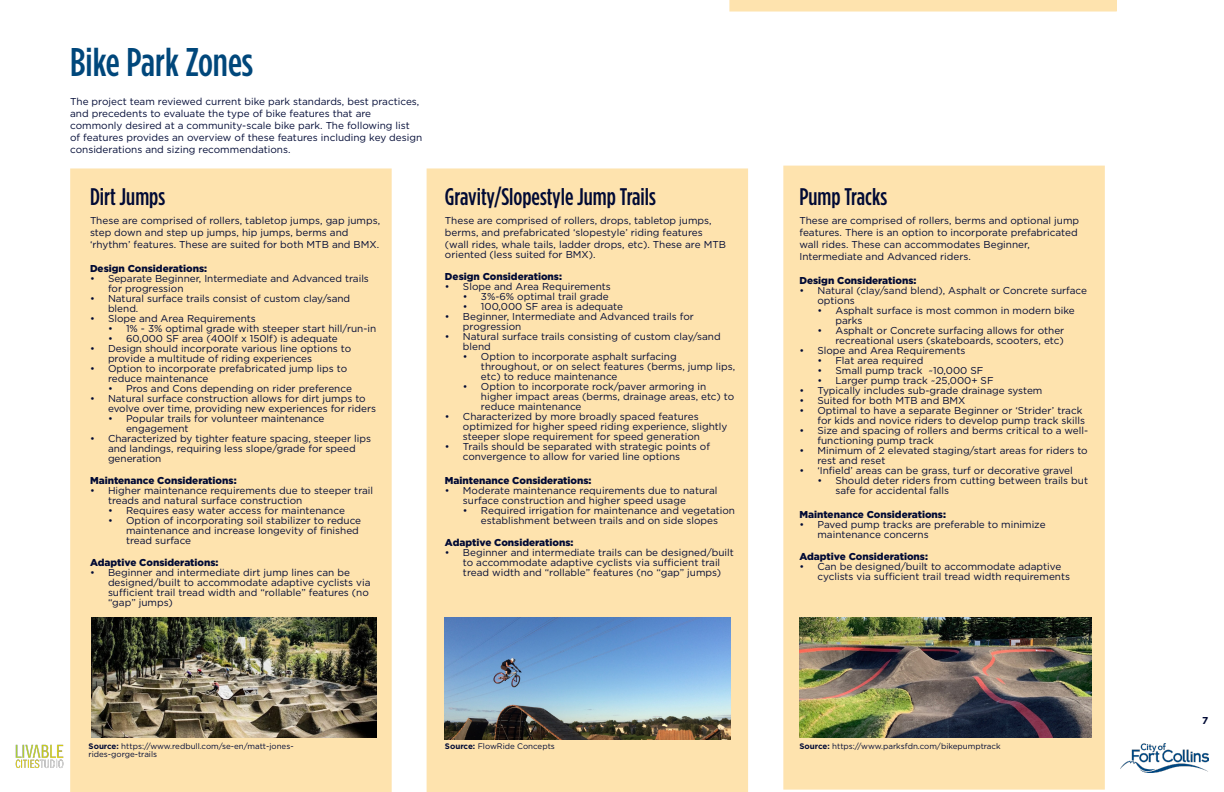
<style>
.page{position:relative;width:1224px;height:792px;background:#fff}
.page>*{position:absolute;margin:0;border:0;box-sizing:border-box;transform-origin:0 0}
.t1{font:500 40px "Gotham Condensed";color:#00477b}
.SubHeadings_Intro{font:500 24px "Gotham Condensed";color:#010a35}
.Regular_Paragraph{font:10px/10px "Gotham";color:#010a35}
.Regular_Paragraph-2{font:900 10px "Gotham";color:#010a35}
.Regular_Paragraph-3{font:700 10px "Gotham";color:#010a35}
.Source{font:8px/8px "Gotham";color:#010a35}
.s1{font-weight:700}
</style>
<div class="page">
<div style="left:784px;top:167px;width:320px;height:622px;background:#fee3ae"></div>
<div style="left:783px;top:166px;width:322px;height:624px;border:2px solid #fee3ae"></div>
<img style="left:799px;top:618px;width:292px;height:120px">
<div style="left:71px;top:169px;width:320px;height:623px;background:#fee3ae"></div>
<div style="left:70px;top:168px;width:322px;height:624px;border:2px solid #fee3ae"></div>
<div style="left:428px;top:169px;width:319px;height:623px;background:#fee3ae"></div>
<div style="left:427px;top:168px;width:321px;height:624px;border:2px solid #fee3ae"></div>
<img style="left:91px;top:618px;width:286px;height:120px">
<img style="left:445px;top:618px;width:286px;height:121px">
<img style="left:15px;top:744px;width:49px;height:24px">
<img style="left:1120px;top:744px;width:88px;height:29px">
<div style="left:730px;top:1px;width:386px;height:10px;background:#fee3ae"></div>
<div style="left:729px;top:0;width:388px;height:12px;border:1px solid #fee3ae"></div>
<p class="t1" style="left:70px;top:39px;width:185px">Bike Park Zones</p>
<p class="Regular_Paragraph" style="left:70px;top:95px;width:354px;line-height:12px">The project team reviewed current bike park standards, best practices, and precedents to evaluate the type of bike features that are commonly desired at a community-scale bike park. The following list of features provides an overview of these features including key design considerations and sizing recommendations.</p>
<p class="SubHeadings_Intro" style="left:90px;top:183px;width:77px">Dirt Jumps</p>
<p class="SubHeadings_Intro" style="left:445px;top:183px;width:212px">Gravity/Slopestyle Jump Trails</p>
<p class="Regular_Paragraph" style="left:90px;top:214px;width:292px;line-height:12px">These are comprised of rollers, tabletop jumps, gap jumps, step down and step up jumps, hip jumps, berms and ‘rhythm’ features. These are suited for both MTB and BMX.</p>
<p class="Regular_Paragraph-2" style="left:90px;top:262px;width:119px">Design Considerations:</p>
<p class="Regular_Paragraph" style="left:108px;top:273px;width:262px;text-indent:-18px">• Separate Beginner, Intermediate and Advanced trails for progression</p>
<p class="Regular_Paragraph" style="left:108px;top:293px;width:244px;text-indent:-18px">• Natural surface trails consist of custom clay/sand blend.</p>
<p class="Regular_Paragraph" style="left:90px;top:313px;width:167px">• Slope and Area Requirements</p>
<p class="Regular_Paragraph" style="left:108px;top:323px;width:270px">• 1% - 3% optimal grade with steeper start hill/run-in</p>
<p class="Regular_Paragraph" style="left:108px;top:333px;width:231px">• 60,000 SF area (400lf x 150lf) is adequate</p>
<p class="Regular_Paragraph" style="left:108px;top:343px;width:245px;text-indent:-18px">• Design should incorporate various line options to provide a multitude of riding experiences</p>
<p class="Regular_Paragraph" style="left:108px;top:363px;width:241px;text-indent:-18px">• Option to incorporate prefabricated jump lips to reduce maintenance</p>
<p class="Regular_Paragraph" style="left:108px;top:383px;width:245px">• Pros and Cons depending on rider preference</p>
<p class="Regular_Paragraph" style="left:108px;top:393px;width:270px;text-indent:-18px">• Natural surface construction allows for dirt jumps to evolve over time, providing new experiences for riders</p>
<p class="Regular_Paragraph" style="left:126px;top:413px;width:200px;text-indent:-18px">• Popular trails for volunteer maintenance engagement</p>
<p class="Regular_Paragraph" style="left:108px;top:433px;width:264px;text-indent:-18px">• Characterized by tighter feature spacing, steeper lips and landings, requiring less slope/grade for speed generation</p>
<p class="Regular_Paragraph-2" style="left:90px;top:474px;width:148px">Maintenance Considerations:</p>
<p class="Regular_Paragraph" style="left:108px;top:485px;width:267px;text-indent:-18px">• Higher maintenance requirements due to steeper trail treads and natural surface construction</p>
<p class="Regular_Paragraph" style="left:108px;top:505px;width:238px">• Requires easy water access for maintenance</p>
<p class="Regular_Paragraph" style="left:126px;top:515px;width:237px;text-indent:-18px">• Option of incorporating soil stabilizer to reduce maintenance and increase longevity of finished tread surface</p>
<p class="Regular_Paragraph-2" style="left:90px;top:556px;width:130px">Adaptive Considerations:</p>
<p class="Regular_Paragraph" style="left:108px;top:567px;width:264px;text-indent:-18px">• Beginner and intermediate dirt jump lines can be designed/built to accommodate adaptive cyclists via sufficient trail tread width and “rollable” features (no “gap” jumps)</p>
<p class="Regular_Paragraph" style="left:445px;top:214px;width:283px;line-height:12px">These are comprised of rollers, drops, tabletop jumps, berms, and prefabricated ‘slopestyle’ riding features (wall rides, whale tails, ladder drops, etc). These are MTB</p>
<p class="Regular_Paragraph" style="left:445px;top:249px;width:152px">oriented (less suited for BMX).</p>
<p class="Regular_Paragraph-2" style="left:445px;top:270px;width:119px">Design Considerations:</p>
<p class="Regular_Paragraph" style="left:445px;top:281px;width:167px">• Slope and Area Requirements</p>
<p class="Regular_Paragraph" style="left:463px;top:291px;width:147px">• 3%-6% optimal trail grade</p>
<p class="Regular_Paragraph" style="left:463px;top:301px;width:161px">• 100,000 SF area is adequate</p>
<p class="Regular_Paragraph" style="left:463px;top:311px;width:232px;text-indent:-18px">• Beginner, Intermediate and Advanced trails for progression</p>
<p class="Regular_Paragraph" style="left:463px;top:331px;width:259px;text-indent:-18px">• Natural surface trails consisting of custom clay/sand blend</p>
<p class="Regular_Paragraph" style="left:481px;top:351px;width:256px;text-indent:-18px">• Option to incorporate asphalt surfacing throughout, or on select features (berms, jump lips, etc) to reduce maintenance</p>
<p class="Regular_Paragraph" style="left:481px;top:381px;width:255px;text-indent:-18px">• Option to incorporate rock/paver armoring in higher impact areas (berms, drainage areas, etc) to reduce maintenance</p>
<p class="Regular_Paragraph" style="left:463px;top:411px;width:266px;text-indent:-18px">• Characterized by more broadly spaced features optimized for higher speed riding experience, slightly steeper slope requirement for speed generation</p>
<p class="Regular_Paragraph" style="left:463px;top:441px;width:249px;text-indent:-18px">• Trails should be separated with strategic points of convergence to allow for varied line options</p>
<p class="Regular_Paragraph-2" style="left:445px;top:474px;width:148px">Maintenance Considerations:</p>
<p class="Regular_Paragraph" style="left:463px;top:485px;width:256px;text-indent:-18px">• Moderate maintenance requirements due to natural surface construction and higher speed usage</p>
<p class="Regular_Paragraph" style="left:463px;top:505px;width:274px;text-align:center">• Required irrigation for maintenance and vegetation establishment between trails and on side slopes</p>
<p class="Regular_Paragraph-2" style="left:445px;top:536px;width:130px">Adaptive Considerations:</p>
<p class="Regular_Paragraph" style="left:445px;top:547px;width:290px;text-align:center">• Beginner and intermediate trails can be designed/built to accommodate adaptive cyclists via sufficient trail<br>tread width and “rollable” features (no “gap” jumps)</p>
<p class="Source" style="left:89px;top:742px;width:207px"><span class="s1">Source:</span> https://www.redbull.com/se-en/matt-jones&shy;rides-gorge-trails</p>
<p class="Source" style="left:445px;top:742px;width:111px"><span class="s1">Source:</span> FlowRide Concepts</p>
<p class="SubHeadings_Intro" style="left:799px;top:183px;width:89px">Pump Tracks</p>
<p class="Regular_Paragraph" style="left:799px;top:214px;width:281px;line-height:12px">These are comprised of rollers, berms and optional jump features. There is an option to incorporate prefabricated wall rides. These can accommodates Beginner, Intermediate and Advanced riders.</p>
<p class="Regular_Paragraph-2" style="left:799px;top:274px;width:119px">Design Considerations:</p>
<p class="Regular_Paragraph" style="left:817px;top:285px;width:271px;text-indent:-18px">• Natural (clay/sand blend), Asphalt or Concrete surface options</p>
<p class="Regular_Paragraph" style="left:835px;top:305px;width:241px;text-indent:-18px">• Asphalt surface is most common in modern bike parks</p>
<p class="Regular_Paragraph" style="left:817px;top:325px;width:248px;text-align:right">• Asphalt or Concrete surfacing allows for other recreational users (skateboards, scooters, etc)</p>
<p class="Regular_Paragraph" style="left:799px;top:345px;width:167px">• Slope and Area Requirements</p>
<p class="Regular_Paragraph" style="left:817px;top:355px;width:107px">• Flat area required</p>
<p class="Regular_Paragraph" style="left:817px;top:365px;width:167px">• Small pump track ~10,000 SF</p>
<p class="Regular_Paragraph" style="left:817px;top:375px;width:178px">• Larger pump track ~25,000+ SF</p>
<p class="Regular_Paragraph" style="left:799px;top:385px;width:245px">• Typically includes sub-grade drainage system</p>
<p class="Regular_Paragraph" style="left:799px;top:395px;width:168px">• Suited for both MTB and BMX</p>
<p class="Regular_Paragraph" style="left:799px;top:405px;width:287px;text-align:right">• Optimal to have a separate Beginner or ‘Strider’ track for kids and novice riders to develop pump track skills</p>
<p class="Regular_Paragraph" style="left:817px;top:425px;width:272px;text-indent:-18px">• Size and spacing of rollers and berms critical to a well&shy;functioning pump track</p>
<p class="Regular_Paragraph" style="left:817px;top:445px;width:272px;text-indent:-18px">• Minimum of 2 elevated staging/start areas for riders to rest and reset</p>
<p class="Regular_Paragraph" style="left:799px;top:465px;width:275px">• ‘Infield’ areas can be grass, turf or decorative gravel</p>
<p class="Regular_Paragraph" style="left:835px;top:475px;width:254px;text-indent:-18px">• Should deter riders from cutting between trails but safe for accidental falls</p>
<p class="Regular_Paragraph-2" style="left:799px;top:508px;width:148px">Maintenance Considerations:</p>
<p class="Regular_Paragraph" style="left:817px;top:519px;width:230px;text-indent:-18px">• Paved pump tracks are preferable to minimize maintenance concerns</p>
<p class="Regular_Paragraph-2" style="left:799px;top:550px;width:130px">Adaptive Considerations:</p>
<p class="Regular_Paragraph" style="left:817px;top:561px;width:254px;text-indent:-18px">• Can be designed/built to accommodate adaptive cyclists via sufficient trail tread width requirements</p>
<p class="Source" style="left:799px;top:742px;width:203px"><span class="s1">Source:</span> https://www.parksfdn.com/bikepumptrack</p>
<p class="Regular_Paragraph-3" style="left:1202px;top:714px;width:8px">7</p>
</div>
